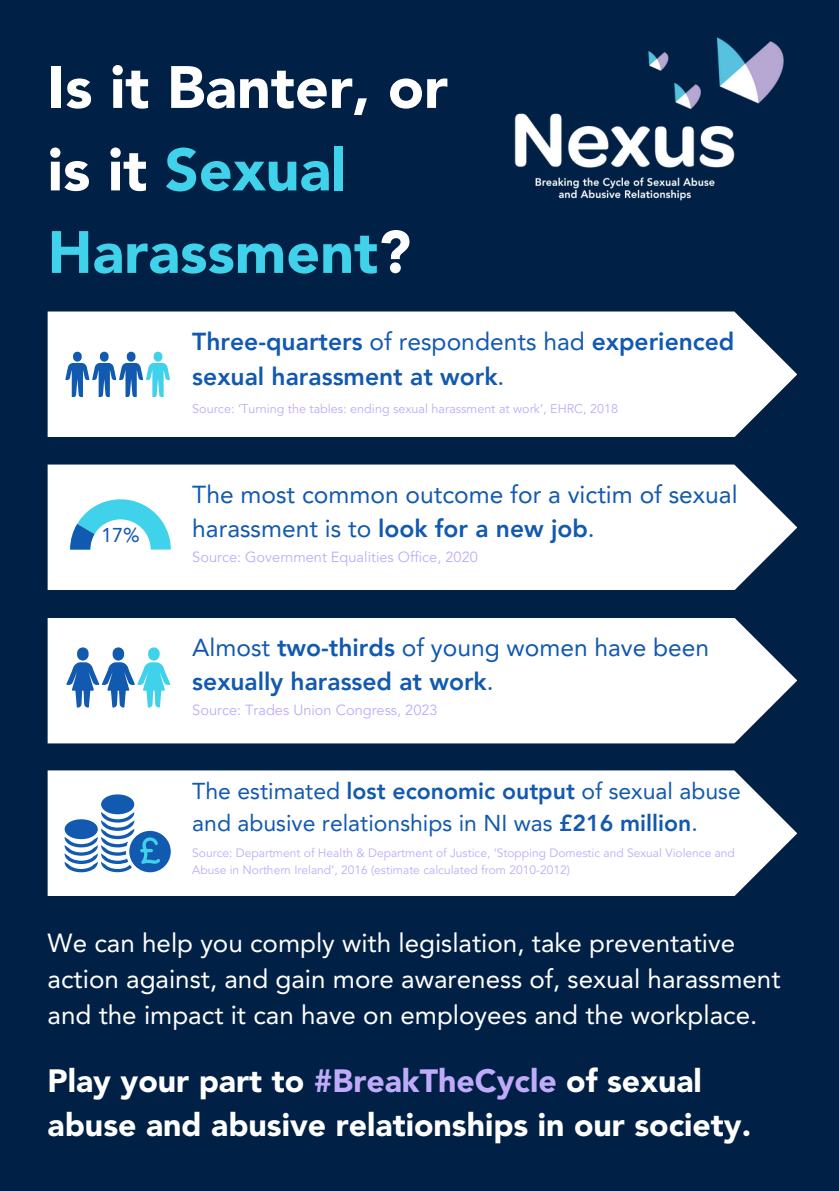
<style>
.page{position:relative;width:839px;height:1191px;background:#fff}
.page>*{position:absolute;margin:0;border:0;box-sizing:border-box;transform-origin:0 0}
.t1{font:900 59.2px/82.4px "Avenir LT Std";color:#fff}
.t2{font:900 32px/43.6px "Avenir LT Std";color:#fff}
.t3{font:26px/36px "Avenir LT Std";color:#fff}
.t4{font:800 24.6px/34px "Avenir LT Pro";color:#1259b0}
.t5{font:24.6px/34px "Avenir LT Pro";color:#1259b0}
.t6{font:23px/32.2px "Avenir LT Pro";color:#1259b0}
.t7{font:19.8px "Avenir LT Std";color:#1259b0}
.t8{font:14.6px "Avenir LT Std";color:#bfabfa}
.t9{font:12.6px "Avenir LT Std";color:#bfabfa}
.t10{font:12px/16.6px "Avenir LT Std";color:#bfabfa}
.s1{color:#40d1eb}
.s2{font-weight:400}
.s3{font-weight:800}
.s4{color:#bfabfa}
</style>
<div class="page">
<div style="left:0;top:0;width:838px;height:1191px;background:#002145"></div>
<img style="left:514px;top:37px;width:270px;height:164px">
<div style="left:48px;top:618px;width:749px;height:125px;background:#fff"></div>
<svg style="left:66px;top:647px;width:104px;height:61px;background:#9cc7e4"></svg>
<div style="left:48px;top:312px;width:749px;height:125px;background:#fff"></div>
<svg style="left:65px;top:352px;width:105px;height:45px;background:#95bfe0"></svg>
<div style="left:48px;top:465px;width:749px;height:125px;background:#fff"></div>
<svg style="left:70px;top:499px;width:101px;height:51px;background:#9cdef0"></svg>
<div style="left:48px;top:770px;width:749px;height:126px;background:#fff"></div>
<div style="left:101px;top:794px;width:33px;height:20px;background:#1259b0;border-radius:50%"></div>
<svg style="left:65px;top:812px;width:105px;height:60px;background:#8cb1da"></svg>
<h3 class="t1" style="left:48px;top:52px;width:402px">Is it Banter, or is it <span class="s1">Sexual<br>Harassment</span>?</h3>
<p class="t7" style="left:101px;top:527px;width:40px">17%</p>
<p class="t4" style="left:192px;top:327px;width:543px">Three-quarters <span class="s2">of respondents had</span> experienced sexual harassment at work<span class="s2">.</span></p>
<h3 class="t9" style="left:192px;top:404px;width:427px">Source: ‘Turning the tables: ending sexual harassment at work’, EHRC, 2018</h3>
<h5 class="t5" style="left:192px;top:480px;width:546px">The most common outcome for a victim of sexual harassment is to <span class="s3">look for a new job</span>.</h5>
<h5 class="t8" style="left:192px;top:551px;width:287px">Source: Government Equalities Office, 2020</h5>
<h1 class="t4" style="left:192px;top:633px;width:518px"><span class="s2">Almost</span> two-thirds <span class="s2">of young women have been </span>sexually harassed at work<span class="s2">.</span></h1>
<h1 class="t8" style="left:192px;top:704px;width:247px">Source: Trades Union Congress, 2023</h1>
<h4 class="t6" style="left:192px;top:777px;width:550px">The estimated <span class="s3">lost economic output</span> of sexual abuse and abusive relationships in NI was <span class="s3">£216 million</span>.</h4>
<p class="t10" style="left:192px;top:846px;width:544px">Source: Department of Health &amp; Department of Justice, ‘Stopping Domestic and Sexual Violence and<br>Abuse in Northern Ireland’, 2016 (estimate calculated from 2010-2012)</p>
<p class="t3" style="left:48px;top:928px;width:734px">We can help you comply with legislation, take preventative action against, and gain more awareness of, sexual harassment and the impact it can have on employees and the workplace.</p>
<p class="t2" style="left:48px;top:1062px;width:705px">Play your part to <span class="s4">#BreakTheCycle</span> of sexual abuse and abusive relationships in our society.</p>
</div>
